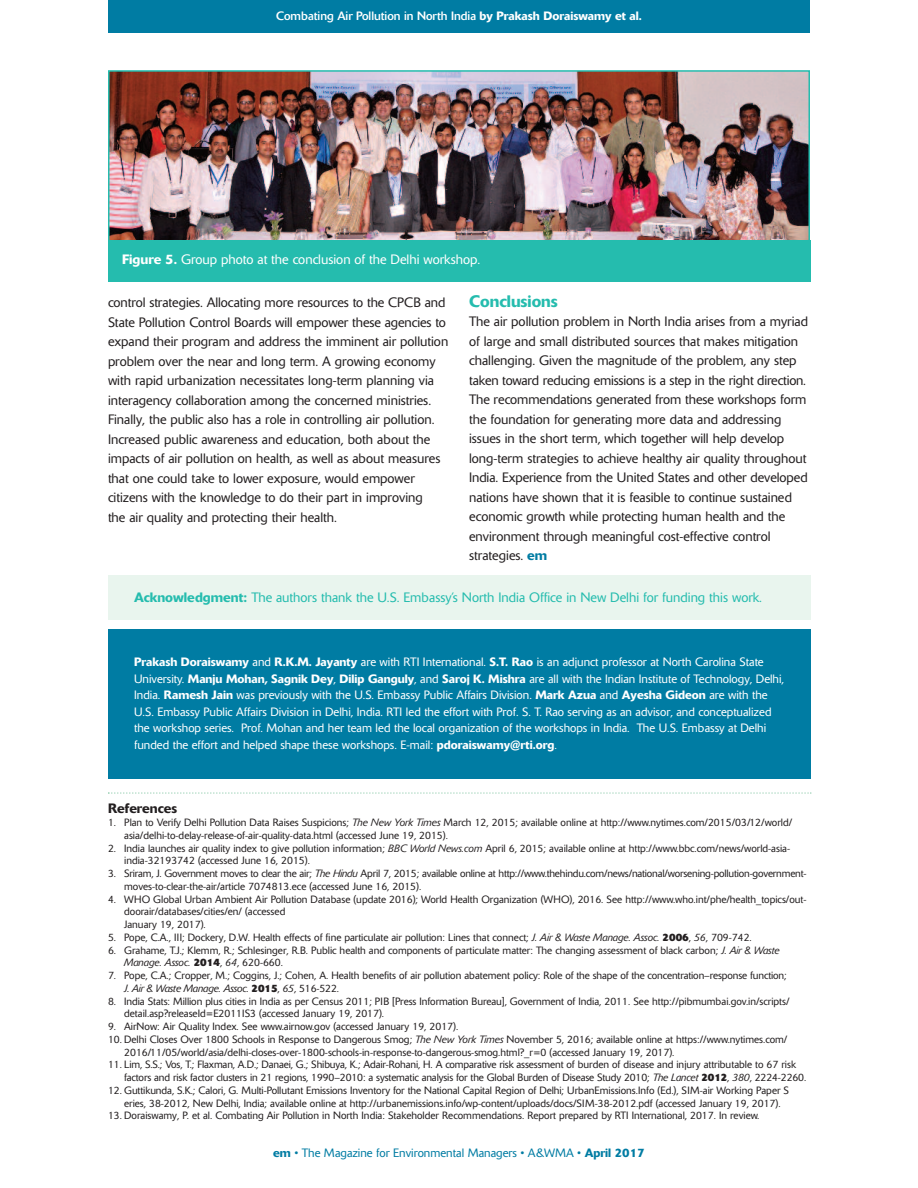
<style>
.page{position:relative;width:918px;height:1188px;background:#fff}
.page>*{position:absolute;margin:0;border:0;box-sizing:border-box;transform-origin:0 0}
.t1{font:500 16.5px "Delta BQ";color:#25bcae}
.t2{font:300 13.5px/19.5px "Delta BQ";color:#231f20}
.t3{font:300 13.5px "Delta BQ";color:#25bcae}
.t4{font:300 13.5px "Delta BQ";color:#fff}
.t5{font:500 13.5px "Delta BQ";color:#231f20}
.t6{font:300 12px/16.5px "Delta BQ";color:#fff}
.t7{font:12px "Delta BQ";color:#fff}
.t8{font:300 12px "Delta BQ";color:#007ca3}
.t9{font:300 10.5px/12.8px "Delta BQ";color:#231f20}
.s1{font-weight:500}
.s2{font-weight:500;color:#007ca3}
.s3{font-style:italic}
.s4{font-weight:700}
</style>
<div class="page">
<div style="left:108px;top:0;width:702px;height:32px;background:#007ca3"></div>
<img style="left:111px;top:73px;width:696px;height:167px">
<div style="left:108px;top:70px;width:702px;height:202px;border:2px solid #25bcae"></div>
<div style="left:108px;top:240px;width:702px;height:42px;background:#25bcae"></div>
<div style="left:108px;top:630px;width:703px;height:149px;background:#007ca3"></div>
<div style="left:108px;top:575px;width:703px;height:45px;background:#e9f5ee"></div>
<svg style="left:108px;top:792px;width:703px;height:2px"></svg>
<p class="t7" style="left:276px;top:11px;width:367px">Combating Air Pollution in North India <span class="s1">by Prakash Doraiswamy et al.</span></p>
<p class="t4" style="left:122px;top:254px;width:360px"><span class="s1">Figure 5.</span> Group photo at the conclusion of the Delhi workshop.</p>
<p class="t2" style="left:108px;top:294px;width:342px">control strategies. Allocating more resources to the CPCB and State Pollution Control Boards will empower these agencies to expand their program and address the imminent air pollution problem over the near and long term. A growing economy with rapid urbanization necessitates long-term planning via interagency collaboration among the concerned ministries.<br>Finally, the public also has a role in controlling air pollution.<br>Increased public awareness and education, both about the impacts of air pollution on health, as well as about measures that one could take to lower exposure, would empower citizens with the knowledge to do their part in improving<br>the air quality and protecting their health.</p>
<h1 class="t1" style="left:469px;top:295px;width:90px">Conclusions</h1>
<p class="t2" style="left:469px;top:313px;width:340px">The air pollution problem in North India arises from a myriad of large and small distributed sources that makes mitigation challenging. Given the magnitude of the problem, any step taken toward reducing emissions is a step in the right direction.<br>The recommendations generated from these workshops form the foundation for generating more data and addressing issues in the short term, which together will help develop long-term strategies to achieve healthy air quality throughout India. Experience from the United States and other developed nations have shown that it is feasible to continue sustained economic growth while protecting human health and the environment through meaningful cost-effective control strategies. <span class="s2">em</span></p>
<p class="t3" style="left:134px;top:593px;width:630px"><span class="s1">Acknowledgment:</span> The authors thank the U.S. Embassy’s North India Office in New Delhi for funding this work.</p>
<p class="t6" style="left:134px;top:655px;width:652px"><span class="s1">Prakash Doraiswamy</span> and <span class="s1">R.K.M. Jayanty</span> are with RTI International. <span class="s1">S.T. Rao</span> is an adjunct professor at North Carolina State University. <span class="s1">Manju Mohan, Sagnik Dey</span>, <span class="s1">Dilip Ganguly</span>, and <span class="s1">Saroj K. Mishra</span> are all with the Indian Institute of Technology, Delhi, India. <span class="s1">Ramesh Jain</span> was previously with the U.S. Embassy Public Affairs Division. <span class="s1">Mark Azua</span> and <span class="s1">Ayesha Gideon</span> are with the U.S. Embassy Public Affairs Division in Delhi, India. RTI led the effort with Prof. S. T. Rao serving as an advisor, and conceptualized the workshop series. Prof. Mohan and her team led the local organization of the workshops in India. The U.S. Embassy at Delhi funded the effort and helped shape these workshops. E-mail: <span class="s1">pdoraiswamy@rti.org</span>.</p>
<p class="t5" style="left:108px;top:804px;width:71px">References</p>
<p class="t9" style="left:124px;top:817px;width:670px;text-indent:-16px">1. Plan to Verify Delhi Pollution Data Raises Suspicions; <span class="s3">The New York Times</span> March 12, 2015; available online at http://www.nytimes.com/2015/03/12/world/ asia/delhi-to-delay-release-of-air-quality-data.html (accessed June 19, 2015).</p>
<p class="t9" style="left:124px;top:843px;width:667px;text-indent:-16px">2. India launches air quality index to give pollution information; <span class="s3">BBC World News.com</span> April 6, 2015; available online at http://www.bbc.com/news/world-asia&shy;india-32193742 (accessed June 16, 2015).</p>
<p class="t9" style="left:124px;top:868px;width:684px;text-indent:-16px">3. Sriram, J. Government moves to clear the air; <span class="s3">The Hindu</span> April 7, 2015; available online at http://www.thehindu.com/news/national/worsening-pollution-government&shy;moves-to-clear-the-air/article 7074813.ece (accessed June 16, 2015).</p>
<p class="t9" style="left:124px;top:894px;width:684px;text-indent:-16px">4. WHO Global Urban Ambient Air Pollution Database (update 2016); World Health Organization (WHO), 2016. See http://www.who.int/phe/health_topics/out&shy;doorair/databases/cities/en/ (accessed<br>January 19, 2017).</p>
<p class="t9" style="left:108px;top:932px;width:645px">5. Pope, C.A., III; Dockery, D.W. Health effects of fine particulate air pollution: Lines that connect; <span class="s3">J. Air &amp; Waste Manage. Assoc.</span> <span class="s4">2006</span>, <span class="s3">56</span>, 709-742.</p>
<p class="t9" style="left:124px;top:945px;width:657px;text-indent:-16px">6. Grahame, T.J.; Klemm, R.; Schlesinger, R.B. Public health and components of particulate matter: The changing assessment of black carbon; <span class="s3">J. Air &amp; Waste<br>Manage. Assoc.</span> <span class="s4">2014</span>, <span class="s3">64</span>, 620-660.</p>
<p class="t9" style="left:124px;top:970px;width:664px;text-indent:-16px">7. Pope, C.A.; Cropper, M.; Coggins, J.; Cohen, A. Health benefits of air pollution abatement policy: Role of the shape of the concentration–response function;<br><span class="s3">J. Air &amp; Waste Manage. Assoc.</span> <span class="s4">2015</span>, <span class="s3">65</span>, 516-522.</p>
<p class="t9" style="left:124px;top:996px;width:667px;text-indent:-16px">8. India Stats: Million plus cities in India as per Census 2011; PIB [Press Information Bureau], Government of India, 2011. See http://pibmumbai.gov.in/scripts/ detail.asp?releaseId=E2011IS3 (accessed January 19, 2017).</p>
<p class="t9" style="left:108px;top:1021px;width:352px">9. AirNow: Air Quality Index. See www.airnow.gov (accessed January 19, 2017).</p>
<p class="t9" style="left:124px;top:1034px;width:665px;text-indent:-16px">10. Delhi Closes Over 1800 Schools in Response to Dangerous Smog; <span class="s3">The New York Times</span> November 5, 2016; available online at https://www.nytimes.com/<br>2016/11/05/world/asia/delhi-closes-over-1800-schools-in-response-to-dangerous-smog.html?_r=0 (accessed January 19, 2017).</p>
<p class="t9" style="left:124px;top:1059px;width:684px;text-indent:-16px">11. Lim, S.S.; Vos, T.; Flaxman, A.D.; Danaei, G.; Shibuya, K.; Adair-Rohani, H. A comparative risk assessment of burden of disease and injury attributable to 67 risk factors and risk factor clusters in 21 regions, 1990–2010: a systematic analysis for the Global Burden of Disease Study 2010; <span class="s3">The Lancet</span> <span class="s4">2012</span>, <span class="s3">380</span>, 2224-2260.</p>
<p class="t9" style="left:124px;top:1085px;width:666px;text-indent:-16px">12. Guttikunda, S.K.; Calori, G. Multi-Pollutant Emissions Inventory for the National Capital Region of Delhi; UrbanEmissions.Info (Ed.), SIM-air Working Paper S eries, 38-2012, New Delhi, India; available online at http://urbanemissions.info/wp-content/uploads/docs/SIM-38-2012.pdf (accessed January 19, 2017).</p>
<p class="t9" style="left:108px;top:1110px;width:653px">13. Doraiswamy, P. et al. Combating Air Pollution in North India: Stakeholder Recommendations. Report prepared by RTI International, 2017. In review.</p>
<p class="t8" style="left:273px;top:1148px;width:373px"><span class="s1">em</span> • The Magazine for Environmental Managers • A&amp;WMA • <span class="s1">April 2017</span></p>
</div>
